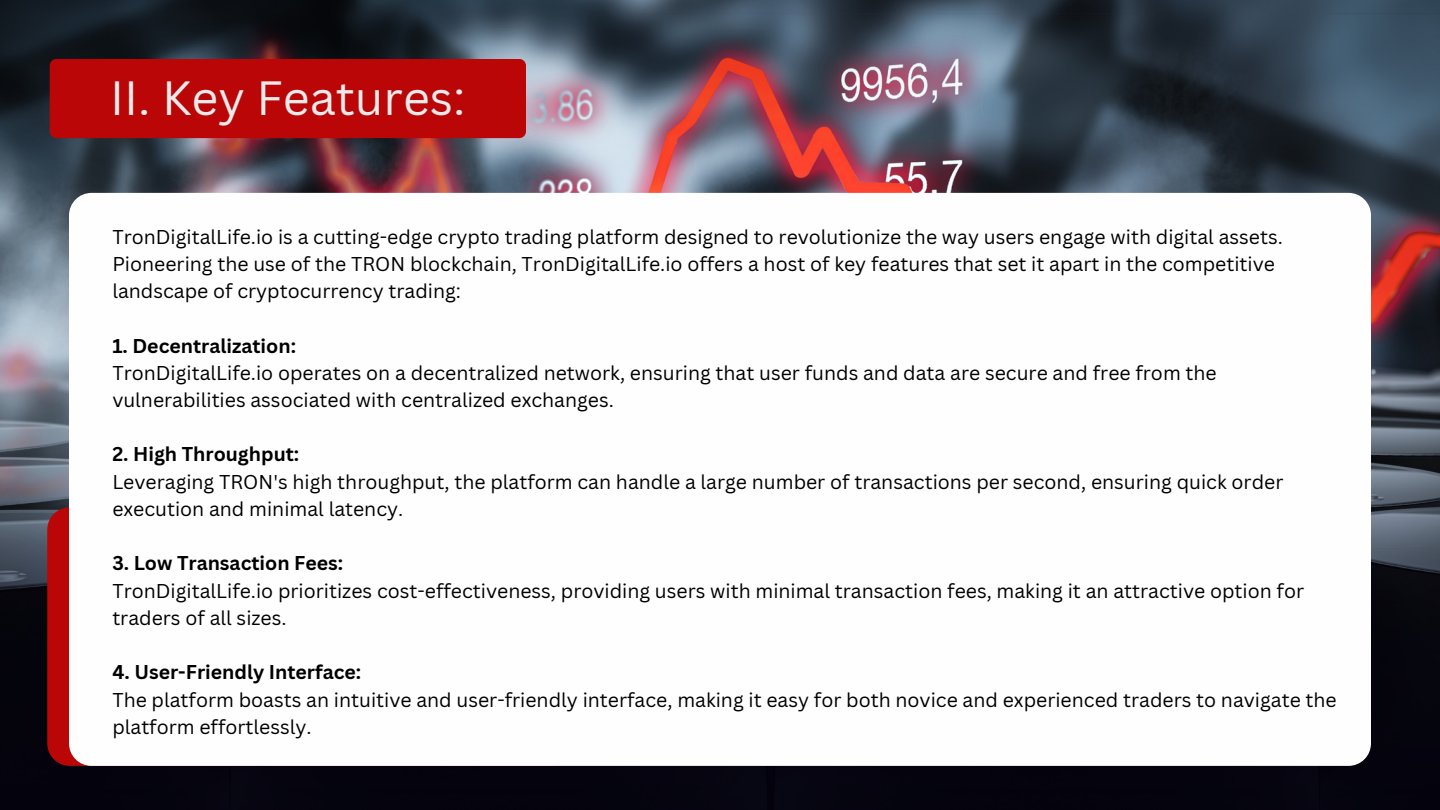
<style>
.page{position:relative;width:1440px;height:810px;background:#fff}
.page>*{position:absolute;margin:0;border:0;box-sizing:border-box;transform-origin:0 0}
.t1{font:46.8px "Canva Sans";color:#eaeaea}
.t2{font:19.5px/27.3px "Canva Sans";color:#000}
.t3{font:700 19.5px "Canva Sans";color:#000}
</style>
<div class="page">
<img style="left:0;top:0;width:1440px;height:488px">
<svg style="left:0;top:488px;width:1440px;height:322px;background:#0d0d17"></svg>
<div style="left:47px;top:507px;width:527px;height:259px;background:#ba0607;border-radius:22px"></div>
<div style="left:69px;top:193px;width:1302px;height:573px;background:#fffeff;border-radius:22px"></div>
<div style="left:50px;top:59px;width:476px;height:79px;background:#ba0607;border-radius:7px"></div>
<p class="t1" style="left:110px;top:65px;width:357px">II. Key Features:</p>
<p class="t2" style="left:112px;top:222px;width:1172px">TronDigitalLife.io is a cutting-edge crypto trading platform designed to revolutionize the way users engage with digital assets.<br>Pioneering the use of the TRON blockchain, TronDigitalLife.io offers a host of key features that set it apart in the competitive landscape of cryptocurrency trading:</p>
<p class="t3" style="left:112px;top:332px;width:185px">1. Decentralization:</p>
<p class="t2" style="left:112px;top:359px;width:1106px">TronDigitalLife.io operates on a decentralized network, ensuring that user funds and data are secure and free from the vulnerabilities associated with centralized exchanges.</p>
<p class="t3" style="left:112px;top:441px;width:188px">2. High Throughput:</p>
<p class="t2" style="left:112px;top:468px;width:1173px">Leveraging TRON's high throughput, the platform can handle a large number of transactions per second, ensuring quick order execution and minimal latency.</p>
<p class="t3" style="left:112px;top:550px;width:232px">3. Low Transaction Fees:</p>
<p class="t2" style="left:112px;top:576px;width:1193px">TronDigitalLife.io prioritizes cost-effectiveness, providing users with minimal transaction fees, making it an attractive option for traders of all sizes.</p>
<p class="t3" style="left:112px;top:659px;width:250px">4. User-Friendly Interface:</p>
<p class="t2" style="left:112px;top:685px;width:1226px">The platform boasts an intuitive and user-friendly interface, making it easy for both novice and experienced traders to navigate the platform effortlessly.</p>
</div>
